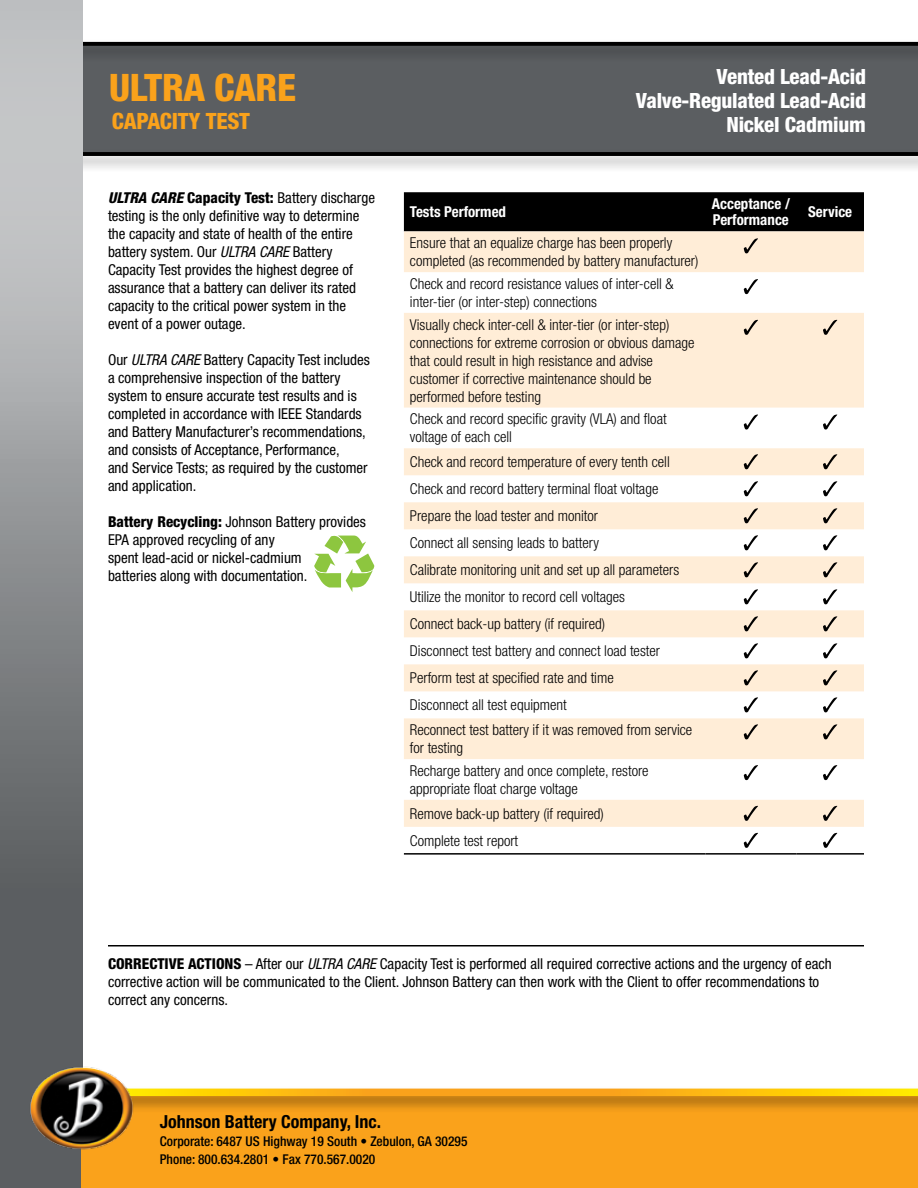
<style>
.page{position:relative;width:918px;height:1188px;background:#fff}
.page>*{position:absolute;margin:0;border:0;box-sizing:border-box;transform-origin:0 0}
.t1{font:800 condensed 37.95px "Helvetica Neue LT Std";letter-spacing:-.01em;color:#faa21b}
.t2{font:800 condensed 22.5px "Helvetica Neue LT Std";letter-spacing:-.01em;color:#faa21b}
.t3{font:800 condensed 21px/24px "Helvetica Neue LT Std";letter-spacing:-.01em;color:#fff;text-align:right}
.t4{font:700 condensed 18px "Helvetica Neue LT Std";color:#000}
.t5{font:300 condensed 15px/27px "Helvetica Neue LT Std";color:#000}
.t6{font:condensed 15px/18px "Helvetica Neue LT Std";color:#000}
.t7{font:700 condensed 15px/16.5px "Helvetica Neue LT Std";color:#fff}
.t8{font:500 condensed 13.5px/18px "Helvetica Neue LT Std";color:#000}
.s1{font-weight:800;font-style:italic}
.s2{font-weight:800}
.s3{font-style:italic}
</style>
<div class="page">
<div style="left:82px;top:45px;width:836px;height:108px;background:#5b5e61"></div>
<div style="left:65px;top:149px;width:853px;height:25px;background:#000;opacity:.4"></div>
<hr style="left:75px;top:152px;width:843px;height:4px;background:#000">
<div style="left:65px;top:39px;width:853px;height:25px;background:#000;opacity:.4"></div>
<svg style="left:82px;top:42px;width:836px;height:4px;background:#040404"></svg>
<svg style="left:0;top:0;width:82px;height:1188px;background:#8e9092"></svg>
<div style="left:81px;top:1093px;width:837px;height:95px;background:#faa21b"></div>
<div style="left:96px;top:1086px;width:822px;height:27px;background:#000;opacity:.4"></div>
<svg style="left:143px;top:1089px;width:775px;height:7px"></svg>
<img style="left:22px;top:1061px;width:121px;height:91px">
<div style="left:404px;top:192px;width:460px;height:39px;background:#000"></div>
<svg style="left:404px;top:231px;width:460px;height:596px;fill:#ffedd7"></svg>
<hr style="left:404px;top:853px;width:302px;height:2px;background:#000">
<hr style="left:706px;top:853px;width:90px;height:2px;background:#000">
<hr style="left:796px;top:853px;width:68px;height:2px;background:#000">
<svg style="left:744px;top:238px;width:14px;height:15px"></svg>
<svg style="left:744px;top:279px;width:14px;height:15px"></svg>
<svg style="left:744px;top:320px;width:14px;height:15px"></svg>
<svg style="left:823px;top:320px;width:14px;height:15px"></svg>
<svg style="left:744px;top:415px;width:14px;height:15px"></svg>
<svg style="left:823px;top:415px;width:14px;height:15px"></svg>
<svg style="left:744px;top:454px;width:14px;height:15px"></svg>
<svg style="left:823px;top:454px;width:14px;height:15px"></svg>
<svg style="left:744px;top:481px;width:14px;height:15px"></svg>
<svg style="left:823px;top:481px;width:14px;height:15px"></svg>
<svg style="left:744px;top:508px;width:14px;height:15px"></svg>
<svg style="left:823px;top:508px;width:14px;height:15px"></svg>
<svg style="left:744px;top:535px;width:14px;height:15px"></svg>
<svg style="left:823px;top:535px;width:14px;height:15px"></svg>
<svg style="left:744px;top:562px;width:14px;height:15px"></svg>
<svg style="left:823px;top:562px;width:14px;height:15px"></svg>
<svg style="left:744px;top:589px;width:14px;height:15px"></svg>
<svg style="left:823px;top:589px;width:14px;height:15px"></svg>
<svg style="left:744px;top:616px;width:14px;height:15px"></svg>
<svg style="left:823px;top:616px;width:14px;height:15px"></svg>
<svg style="left:744px;top:643px;width:14px;height:15px"></svg>
<svg style="left:823px;top:643px;width:14px;height:15px"></svg>
<svg style="left:744px;top:670px;width:14px;height:15px"></svg>
<svg style="left:823px;top:670px;width:14px;height:15px"></svg>
<svg style="left:744px;top:697px;width:14px;height:15px"></svg>
<svg style="left:823px;top:697px;width:14px;height:15px"></svg>
<svg style="left:744px;top:724px;width:14px;height:15px"></svg>
<svg style="left:823px;top:724px;width:14px;height:15px"></svg>
<svg style="left:744px;top:765px;width:14px;height:15px"></svg>
<svg style="left:823px;top:765px;width:14px;height:15px"></svg>
<svg style="left:744px;top:806px;width:14px;height:15px"></svg>
<svg style="left:823px;top:806px;width:14px;height:15px"></svg>
<svg style="left:744px;top:833px;width:14px;height:15px"></svg>
<svg style="left:823px;top:833px;width:14px;height:15px"></svg>
<hr style="left:108px;top:945px;width:756px;height:1px;background:#000">
<svg style="left:314px;top:535px;width:61px;height:57px"></svg>
<h1 class="t1" style="left:109px;top:64px;width:188px">ULTRA CARE</h1>
<h3 class="t3" style="left:636px;top:64px;width:231px">Vented Lead-Acid<br>Valve-Regulated Lead-Acid<br>Nickel Cadmium</h3>
<h2 class="t2" style="left:112px;top:107px;width:140px">CAPACITY TEST</h2>
<p class="t6" style="left:108px;top:189px;width:269px"><span class="s1">ULTRA CARE</span> <span class="s2">Capacity Test:</span> Battery discharge testing is the only definitive way to determine the capacity and state of health of the entire battery system. Our <span class="s3">ULTRA CARE</span> Battery Capacity Test provides the highest degree of assurance that a battery can deliver its rated capacity to the critical power system in the event of a power outage.</p>
<p class="t6" style="left:108px;top:351px;width:263px">Our <span class="s3">ULTRA CARE</span> Battery Capacity Test includes a comprehensive inspection of the battery system to ensure accurate test results and is completed in accordance with IEEE Standards and Battery Manufacturer’s recommendations, and consists of Acceptance, Performance,<br>and Service Tests; as required by the customer and application.</p>
<p class="t6" style="left:108px;top:513px;width:260px"><span class="s2">Battery Recycling:</span> Johnson Battery provides EPA approved recycling of any<br>spent lead-acid or nickel-cadmium<br>batteries along with documentation.</p>
<p class="t7" style="left:410px;top:203px;width:98px">Tests Performed</p>
<p class="t7" style="left:712px;top:195px;width:80px">Acceptance /<br>Performance</p>
<p class="t7" style="left:808px;top:203px;width:46px">Service</p>
<p class="t5" style="left:410px;top:234px;width:290px;line-height:18px">Ensure that an equalize charge has been properly completed (as recommended by battery manufacturer)</p>
<p class="t5" style="left:410px;top:274px;width:265px;line-height:18px">Check and record resistance values of inter-cell &amp; inter-tier (or inter-step) connections</p>
<p class="t5" style="left:410px;top:315px;width:286px;line-height:18px">Visually check inter-cell &amp; inter-tier (or inter-step) connections for extreme corrosion or obvious damage that could result in high resistance and advise customer if corrective maintenance should be performed before testing</p>
<p class="t5" style="left:410px;top:410px;width:258px;line-height:18px">Check and record specific gravity (VLA) and float voltage of each cell</p>
<p class="t5" style="left:410px;top:448px;width:271px">Check and record temperature of every tenth cell Check and record battery terminal float voltage Prepare the load tester and monitor<br>Connect all sensing leads to battery<br>Calibrate monitoring unit and set up all parameters Utilize the monitor to record cell voltages<br>Connect back-up battery (if required)<br>Disconnect test battery and connect load tester Perform test at specified rate and time<br>Disconnect all test equipment</p>
<p class="t5" style="left:410px;top:721px;width:284px;line-height:18px">Reconnect test battery if it was removed from service for testing</p>
<p class="t5" style="left:410px;top:761px;width:240px;line-height:18px">Recharge battery and once complete, restore appropriate float charge voltage</p>
<p class="t5" style="left:410px;top:800px;width:196px">Remove back-up battery (if required)<br>Complete test report</p>
<p class="t6" style="left:108px;top:955px;width:725px"><span class="s2">CORRECTIVE ACTIONS</span> – After our <span class="s3">ULTRA CARE</span> Capacity Test is performed all required corrective actions and the urgency of each corrective action will be communicated to the Client. Johnson Battery can then work with the Client to offer recommendations to correct any concerns.</p>
<p class="t4" style="left:160px;top:1111px;width:223px">Johnson Battery Company, Inc.</p>
<p class="t8" style="left:160px;top:1133px;width:309px">Corporate: 6487 US Highway 19 South • Zebulon, GA 30295<br>Phone: 800.634.2801 • Fax 770.567.0020</p>
</div>
